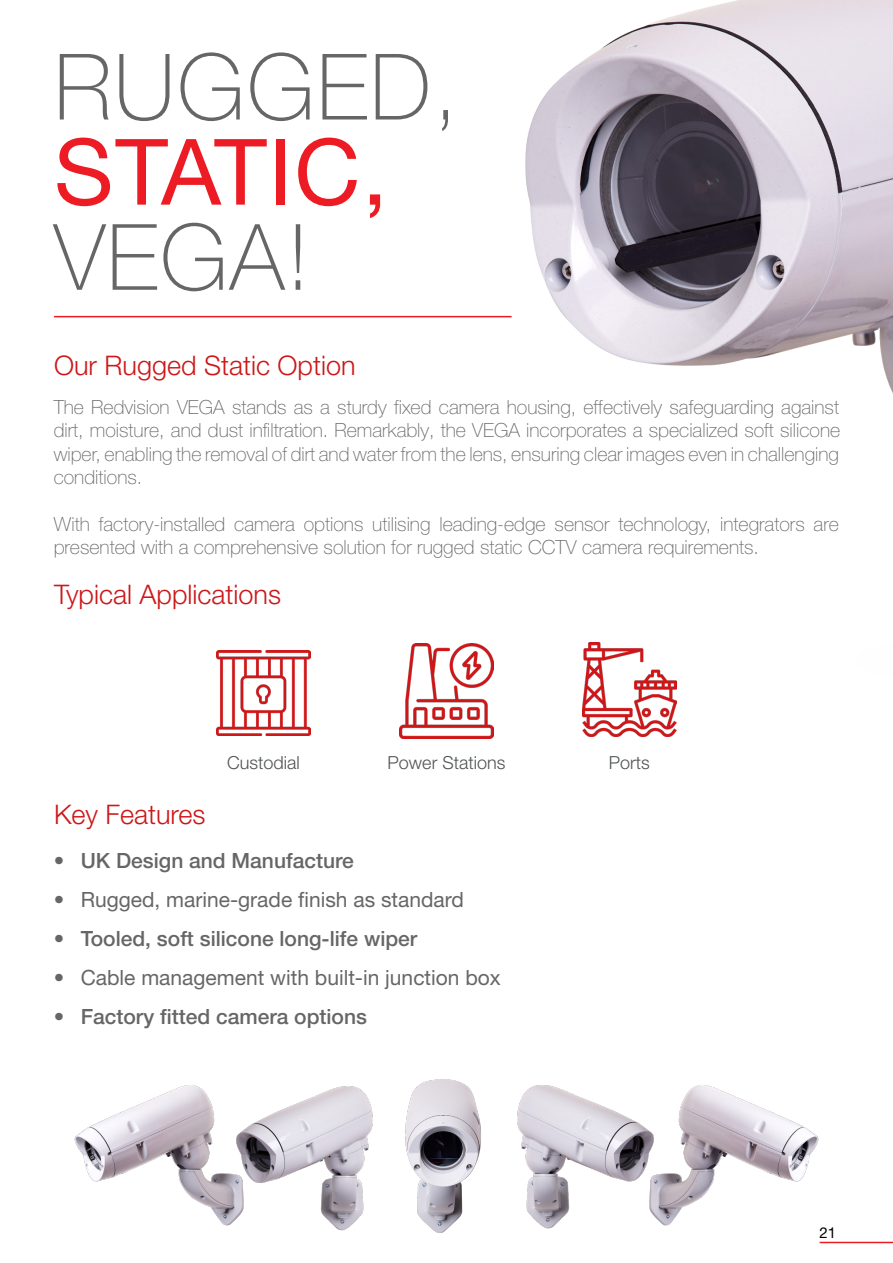
<style>
.page{position:relative;width:893px;height:1263px;background:#fff}
.page>*{position:absolute;margin:0;border:0;box-sizing:border-box;transform-origin:0 0}
.t1{font:100 91.65px "Helvetica Neue LT Std";letter-spacing:.02em;color:#666}
.t2{font:91.65px "Helvetica Neue LT Std";letter-spacing:.02em;color:#ed1c24}
.t3{font:300 27px "Helvetica Neue LT Std";color:#cd1719}
.t4{font:500 21px "Helvetica Neue LT Std";color:#666}
.t5{font:21px "Helvetica Neue LT Std";color:#666}
.t6{font:100 19.5px/23.4px "Helvetica Neue LT Std";color:#666;text-align:justify}
.t7{font:300 18px "Helvetica Neue LT Std";color:#505355}
.t8{font:15px "Helvetica Neue LT Std";color:#000}
</style>
<div class="page">
<img style="left:408px;top:0;width:485px;height:644px">
<img style="left:405px;top:1079px;width:76px;height:154px">
<img style="left:74px;top:1085px;width:140px;height:127px">
<img style="left:675px;top:1085px;width:155px;height:159px">
<img style="left:517px;top:1085px;width:158px;height:144px">
<img style="left:214px;top:1086px;width:159px;height:145px">
<hr style="left:820px;top:1242px;width:73px;height:1px;background:#ed1c24">
<hr style="left:54px;top:316px;width:458px;height:1px;background:#ed1c24">
<img style="left:216px;top:650px;width:95px;height:85px">
<img style="left:399px;top:644px;width:95px;height:94px">
<img style="left:582px;top:642px;width:95px;height:95px">
<h1 class="t1" style="left:54px;top:35px;width:406px">RUGGED,</h1>
<h1 class="t2" style="left:54px;top:115px;width:335px">STATIC,</h1>
<h1 class="t1" style="left:54px;top:205px;width:257px">VEGA!</h1>
<h2 class="t3" style="left:54px;top:349px;width:303px">Our Rugged Static Option</h2>
<p class="t6" style="left:54px;top:395px;width:788px">The Redvision VEGA stands as a sturdy fixed camera housing, effectively safeguarding against dirt, moisture, and dust infiltration. Remarkably, the VEGA incorporates a specialized soft silicone wiper, enabling the removal of dirt and water from the lens, ensuring clear images even in challenging conditions.</p>
<p class="t6" style="left:54px;top:512px;width:787px">With factory-installed camera options utilising leading-edge sensor technology, integrators are presented with a comprehensive solution for rugged static CCTV camera requirements.</p>
<h2 class="t3" style="left:54px;top:578px;width:229px">Typical Applications</h2>
<p class="t7" style="left:227px;top:751px;width:74px">Custodial</p>
<p class="t7" style="left:388px;top:751px;width:119px">Power Stations</p>
<p class="t7" style="left:609px;top:751px;width:43px">Ports</p>
<h2 class="t3" style="left:54px;top:798px;width:153px">Key Features</h2>
<p class="t4" style="left:54px;top:847px;width:302px">• UK Design and Manufacture</p>
<p class="t5" style="left:54px;top:886px;width:412px">• Rugged, marine-grade finish as standard</p>
<p class="t4" style="left:54px;top:925px;width:365px">• Tooled, soft silicone long-life wiper</p>
<p class="t5" style="left:54px;top:964px;width:449px">• Cable management with built-in junction box</p>
<p class="t4" style="left:54px;top:1003px;width:315px">• Factory fitted camera options</p>
<p class="t8" style="left:820px;top:1223px;width:18px">21</p>
</div>
